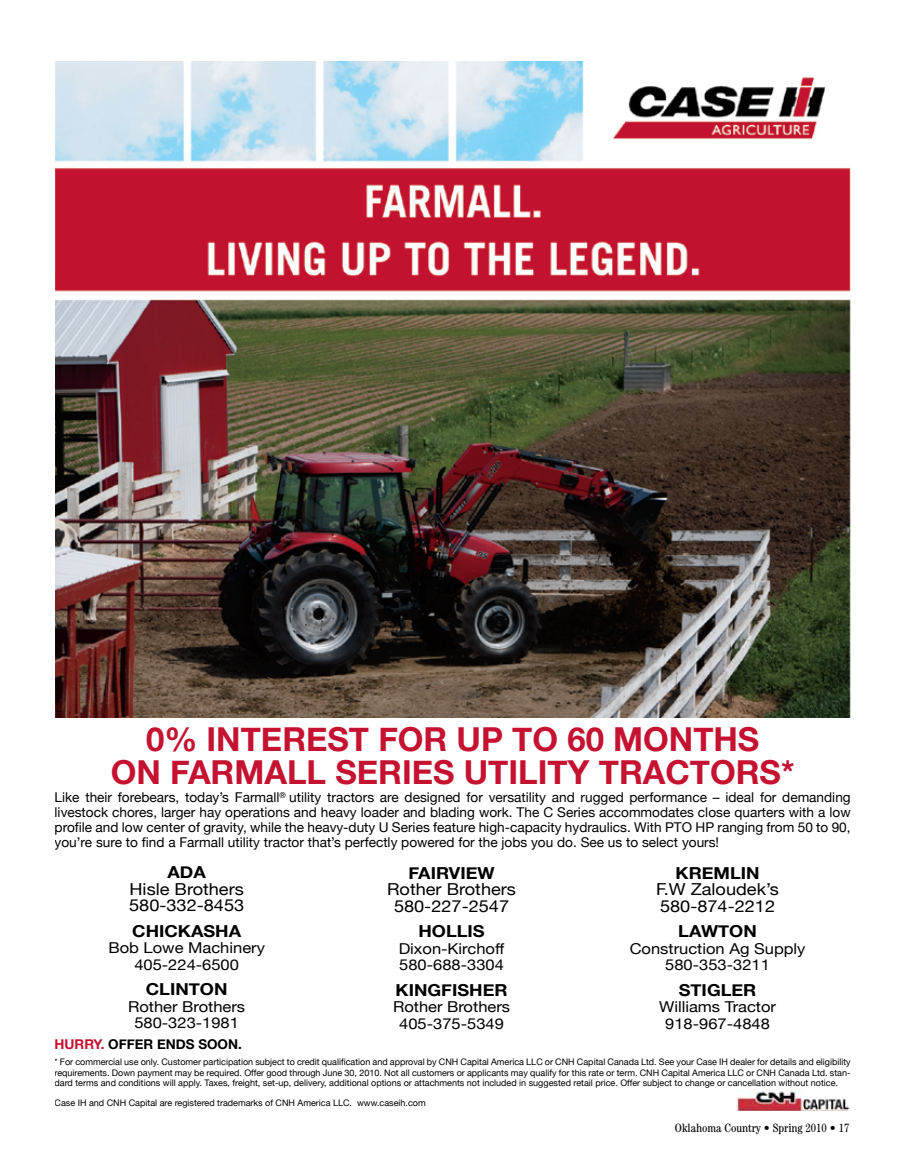
<style>
.page{position:relative;width:905px;height:1175px;background:#fff}
.page>*{position:absolute;margin:0;border:0;box-sizing:border-box;transform-origin:0 0}
.t1{font:700 33px/33px "Helvetica Neue";color:#c41230;text-align:center}
.t2{font:16.5px/16.5px "Helvetica Neue";color:#000;scale:1.1 1}
.t3{font:700 16.5px "Helvetica Neue";color:#000;scale:1.1 1}
.t4{font:15px/16.5px "Helvetica Neue";color:#000;text-align:center;scale:1.1 1}
.t5{font:13.5px/15px "Helvetica Neue";color:#000;text-align:justify}
.t6{font:700 13.5px "Helvetica Neue";color:#000}
.t7{font:condensed 12px "Century";color:#000}
.t8{font:9px/10.5px "Helvetica Neue";color:#000;text-align:justify}
.s1{color:#c41230}
</style>
<div class="page">
<img style="left:56px;top:62px;width:794px;height:655px">
<img style="left:736px;top:1089px;width:113px;height:21px">
<h1 class="t1" style="left:111px;top:722px;width:685px">0% INTEREST FOR UP TO 60 MONTHS<br>ON FARMALL SERIES UTILITY TRACTORS*</h1>
<p class="t5" style="left:55px;top:789px;width:797px">Like their forebears, today’s Farmall<sup>®</sup> utility tractors are designed for versatility and rugged performance – ideal for demanding livestock chores, larger hay operations and heavy loader and blading work. The C Series accommodates close quarters with a low profile and low center of gravity, while the heavy-duty U Series feature high-capacity hydraulics. With PTO HP ranging from 50 to 90, you’re sure to find a Farmall utility tractor that’s perfectly powered for the jobs you do. See us to select yours!</p>
<h2 class="t3" style="left:167px;top:862px;width:36px">ADA</h2>
<h2 class="t2" style="left:129px;top:880px;width:106px">Hisle Brothers<br>580-332-8453</h2>
<h2 class="t3" style="left:132px;top:920px;width:101px">CHICKASHA</h2>
<h3 class="t4" style="left:108px;top:939px;width:144px">Bob Lowe Machinery<br>405-224-6500</h3>
<h2 class="t3" style="left:146px;top:979px;width:76px">CLINTON</h2>
<h3 class="t4" style="left:128px;top:998px;width:108px">Rother Brothers<br>580-323-1981</h3>
<h3 class="t6" style="left:55px;top:1036px;width:189px"><span class="s1">HURRY.</span> OFFER ENDS SOON.</h3>
<h2 class="t3" style="left:408px;top:862px;width:80px">FAIRVIEW</h2>
<h2 class="t2" style="left:387px;top:880px;width:119px;text-align:center">Rother Brothers<br>580-227-2547</h2>
<h2 class="t3" style="left:418px;top:921px;width:62px">HOLLIS</h2>
<h3 class="t4" style="left:398px;top:939px;width:98px;text-align:left">Dixon-Kirchoff<br>580-688-3304</h3>
<h2 class="t3" style="left:395px;top:979px;width:103px">KINGFISHER</h2>
<h3 class="t4" style="left:393px;top:998px;width:108px">Rother Brothers<br>405-375-5349</h3>
<h2 class="t3" style="left:675px;top:862px;width:78px">KREMLIN</h2>
<h2 class="t2" style="left:656px;top:880px;width:113px">F.W Zaloudek’s<br>580-874-2212</h2>
<h2 class="t3" style="left:678px;top:921px;width:73px">LAWTON</h2>
<h3 class="t4" style="left:629px;top:939px;width:161px">Construction Ag Supply<br>580-353-3211</h3>
<h2 class="t3" style="left:678px;top:979px;width:72px">STIGLER</h2>
<h3 class="t4" style="left:659px;top:998px;width:108px">Williams Tractor<br>918-967-4848</h3>
<p class="t8" style="left:55px;top:1056px;width:797px">* For commercial use only. Customer participation subject to credit qualification and approval by CNH Capital America LLC or CNH Capital Canada Ltd. See your Case IH dealer for details and eligibility requirements. Down payment may be required. Offer good through June 30, 2010. Not all customers or applicants may qualify for this rate or term. CNH Capital America LLC or CNH Canada Ltd. stan&shy;dard terms and conditions will apply. Taxes, freight, set-up, delivery, additional options or attachments not included in suggested retail price. Offer subject to change or cancellation without notice.</p>
<p class="t8" style="left:55px;top:1097px;width:373px">Case IH and CNH Capital are registered trademarks of CNH America LLC. www.caseih.com</p>
<h3 class="t7" style="left:675px;top:1120px;width:176px">Oklahoma Country • Spring 2010 • 17</h3>
</div>
